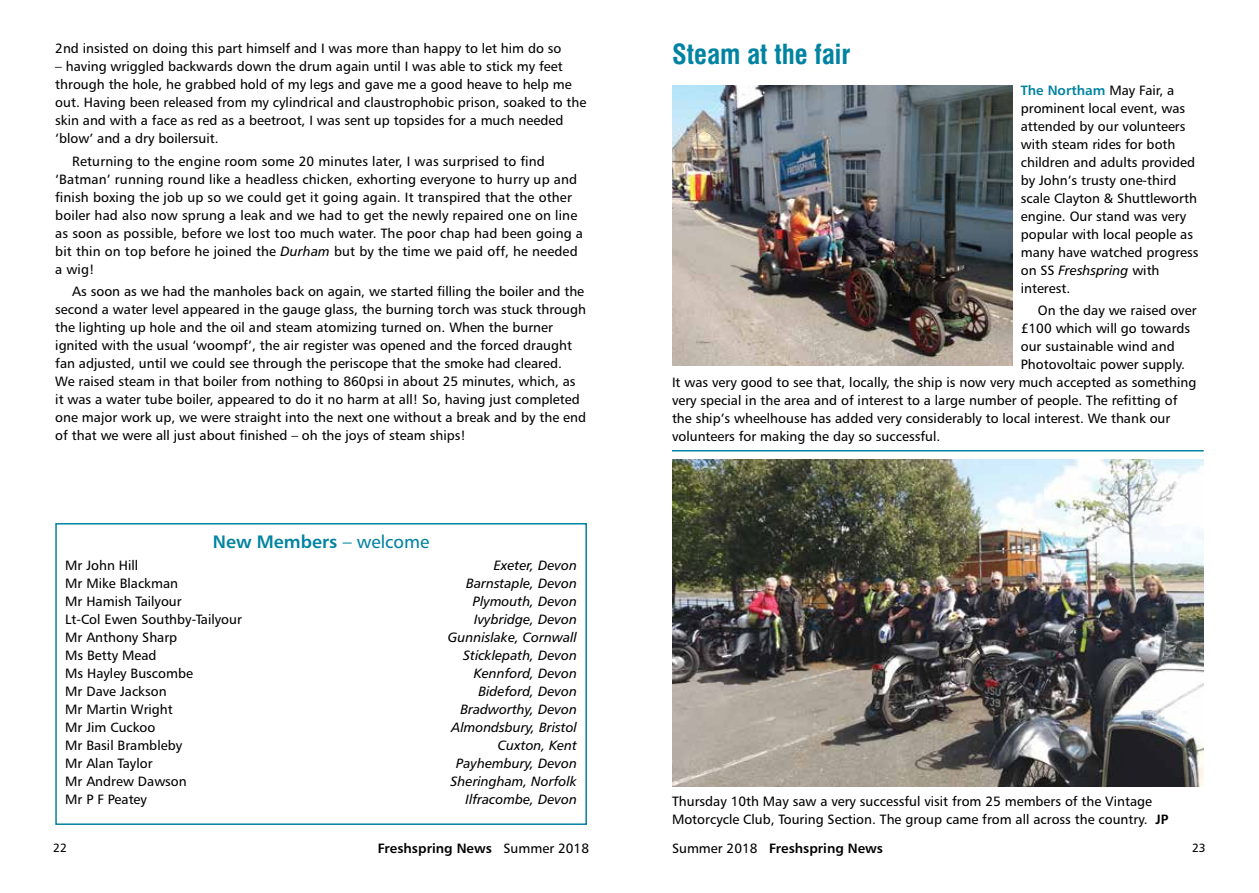
<style>
.page{position:relative;width:1259px;height:893px;background:#fff}
.page>*{position:absolute;margin:0;border:0;box-sizing:border-box;transform-origin:0 0}
.t1{font:700 condensed 27px "Swiss 721 BT";color:#0083a1}
.t2{font:18px "Humanist 777 BT Bold B";color:#0083a1}
.t3{font:13.5px/18px "Humanist 777 BT Roman B";color:#000}
.t4{font:13.5px "Humanist 777 BT Italic B";color:#000}
.t5{font:13.5px "Humanist 777 BT Bold B";color:#000}
.t6{font:13.5px "Humanist 777 BT Bold B";color:#0083a1}
.t7{font:12px "Humanist 777 BT Roman B";color:#000}
.s1{font-family:"Humanist 777 BT Italic B"}
.s2{font-family:"Humanist 777 BT Roman B"}
.s3{font-family:"Humanist 777 BT Roman B";color:#000}
.s4{font-family:"Humanist 777 BT Bold B"}
</style>
<div class="page">
<img style="left:672px;top:85px;width:340px;height:281px">
<div style="left:55px;top:523px;width:532px;height:302px;border:2px solid #0083a1"></div>
<img style="left:672px;top:459px;width:531px;height:328px">
<hr style="left:672px;top:450px;width:531px;height:1px;background:#0083a1">
<p class="t3" style="left:55px;top:39px;width:508px">2nd insisted on doing this part himself and I was more than happy to let him do so</p>
<p class="t3" style="left:55px;top:57px;width:532px">– having wriggled backwards down the drum again until I was able to stick my feet through the hole, he grabbed hold of my legs and gave me a good heave to help me out. Having been released from my cylindrical and claustrophobic prison, soaked to the skin and with a face as red as a beetroot, I was sent up topsides for a much needed ‘blow’ and a dry boilersuit.</p>
<p class="t3" style="left:55px;top:152px;width:529px;text-indent:17px">Returning to the engine room some 20 minutes later, I was surprised to find ‘Batman’ running round like a headless chicken, exhorting everyone to hurry up and finish boxing the job up so we could get it going again. It transpired that the other boiler had also now sprung a leak and we had to get the newly repaired one on line as soon as possible, before we lost too much water. The poor chap had been going a bit thin on top before he joined the <span class="s1">Durham</span> but by the time we paid off, he needed a wig!</p>
<p class="t3" style="left:55px;top:282px;width:532px;text-indent:17px">As soon as we had the manholes back on again, we started filling the boiler and the second a water level appeared in the gauge glass, the burning torch was stuck through the lighting up hole and the oil and steam atomizing turned on. When the burner ignited with the usual ‘woompf’, the air register was opened and the forced draught fan adjusted, until we could see through the periscope that the smoke had cleared.<br>We raised steam in that boiler from nothing to 860psi in about 25 minutes, which, as it was a water tube boiler, appeared to do it no harm at all! So, having just completed one major work up, we were straight into the next one without a break and by the end of that we were all just about finished – oh the joys of steam ships!</p>
<h2 class="t2" style="left:213px;top:530px;width:218px">New Members <span class="s2">– welcome</span></h2>
<h1 class="t1" style="left:672px;top:38px;width:180px">Steam at the fair</h1>
<p class="t6" style="left:1020px;top:82px;width:155px">The Northam <span class="s3">May Fair, a</span></p>
<p class="t3" style="left:1020px;top:99px;width:179px">prominent local event, was attended by our volunteers with steam rides for both children and adults provided by John’s trusty one-third scale Clayton &amp; Shuttleworth engine. Our stand was very popular with local people as many have watched progress</p>
<p class="t4" style="left:1020px;top:262px;width:140px"><span class="s2">on SS</span> Freshspring <span class="s2">with</span></p>
<p class="t3" style="left:1037px;top:277px;width:160px;line-height:22.2px;text-indent:-17px">interest.<br>On the day we raised over</p>
<p class="t3" style="left:1020px;top:319px;width:171px">£100 which will go towards</p>
<p class="t3" style="left:1020px;top:337px;width:155px">our sustainable wind and</p>
<p class="t3" style="left:1020px;top:355px;width:166px">Photovoltaic power supply.</p>
<p class="t3" style="left:672px;top:373px;width:526px">It was very good to see that, locally, the ship is now very much accepted as something</p>
<p class="t3" style="left:672px;top:391px;width:507px">very special in the area and of interest to a large number of people. The refitting of</p>
<p class="t3" style="left:672px;top:409px;width:500px">the ship’s wheelhouse has added very considerably to local interest. We thank our</p>
<p class="t3" style="left:672px;top:427px;width:270px">volunteers for making the day so successful.</p>
<p class="t3" style="left:65px;top:556px;width:74px">Mr John Hill</p>
<p class="t4" style="left:494px;top:557px;width:85px">Exeter, Devon</p>
<p class="t3" style="left:65px;top:574px;width:114px">Mr Mike Blackman</p>
<p class="t4" style="left:466px;top:575px;width:112px">Barnstaple, Devon</p>
<p class="t3" style="left:65px;top:592px;width:118px">Mr Hamish Tailyour</p>
<p class="t4" style="left:473px;top:593px;width:106px">Plymouth, Devon</p>
<p class="t3" style="left:65px;top:610px;width:178px">Lt-Col Ewen Southby-Tailyour</p>
<p class="t4" style="left:474px;top:611px;width:104px">Ivybridge, Devon</p>
<p class="t3" style="left:65px;top:628px;width:114px">Mr Anthony Sharp</p>
<p class="t4" style="left:448px;top:629px;width:130px">Gunnislake, Cornwall</p>
<p class="t3" style="left:65px;top:646px;width:93px">Ms Betty Mead</p>
<p class="t4" style="left:463px;top:647px;width:115px">Sticklepath, Devon</p>
<p class="t3" style="left:65px;top:664px;width:129px">Ms Hayley Buscombe</p>
<p class="t4" style="left:474px;top:665px;width:104px">Kennford, Devon</p>
<p class="t3" style="left:65px;top:682px;width:103px">Mr Dave Jackson</p>
<p class="t4" style="left:478px;top:683px;width:100px">Bideford, Devon</p>
<p class="t3" style="left:65px;top:700px;width:109px">Mr Martin Wright</p>
<p class="t4" style="left:460px;top:701px;width:118px">Bradworthy, Devon</p>
<p class="t3" style="left:65px;top:718px;width:92px">Mr Jim Cuckoo</p>
<p class="t4" style="left:451px;top:719px;width:127px">Almondsbury, Bristol</p>
<p class="t3" style="left:65px;top:736px;width:118px">Mr Basil Brambleby</p>
<p class="t4" style="left:498px;top:737px;width:81px">Cuxton, Kent</p>
<p class="t3" style="left:65px;top:754px;width:89px">Mr Alan Taylor</p>
<p class="t4" style="left:456px;top:755px;width:122px">Payhembury, Devon</p>
<p class="t3" style="left:65px;top:772px;width:123px">Mr Andrew Dawson</p>
<p class="t4" style="left:450px;top:773px;width:128px">Sheringham, Norfolk</p>
<p class="t3" style="left:65px;top:790px;width:83px">Mr P F Peatey</p>
<p class="t4" style="left:465px;top:791px;width:113px">Ilfracombe, Devon</p>
<p class="t3" style="left:672px;top:792px;width:498px">Thursday 10th May saw a very successful visit from 25 members of the Vintage<br>Motorcycle Club, Touring Section. The group came from all across the country. <span class="s4">JP</span></p>
<p class="t7" style="left:53px;top:840px;width:15px">22</p>
<p class="t5" style="left:378px;top:840px;width:213px">Freshspring News <span class="s2">Summer 2018</span></p>
<p class="t5" style="left:672px;top:840px;width:213px"><span class="s2">Summer 2018</span> Freshspring News</p>
<p class="t7" style="left:1192px;top:840px;width:15px">23</p>
</div>
